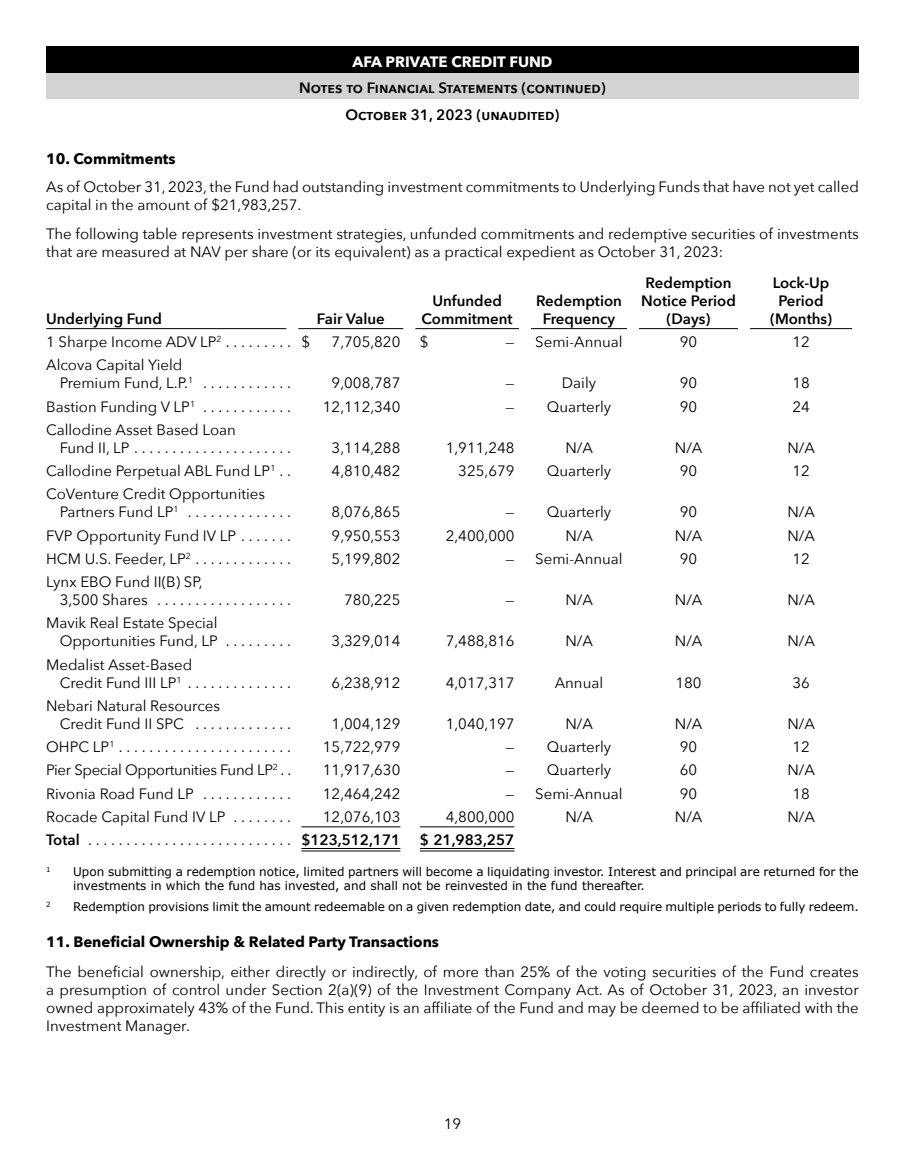
<style>
.page{position:relative;width:905px;height:1175px;background:#fff}
.page>*{position:absolute;margin:0;border:0;box-sizing:border-box;transform-origin:0 0}
.t1{font:15px/18px "Avenir Next";color:#000}
.t2{font:600 15px/18px "Avenir Next";color:#000;text-align:center}
.t3{font:700 15px "Avenir Next";color:#000}
.t4{font:15px "Avenir Next";letter-spacing:-.02em;color:#000}
.t5{font:700 15px "Avenir Next";color:#fff}
.t6{font:12px/14.4px "Verdana";color:#000}
.t7{font:7.05px "Verdana";color:#000}
.s1{font-weight:600}
</style>
<div class="page">
<div style="left:46px;top:46px;width:812px;height:27px;background:#000"></div>
<div style="left:46px;top:73px;width:812px;height:26px;background:#d1d3d4"></div>
<hr style="left:46px;top:328px;width:240px;height:1px;background:#000">
<hr style="left:298px;top:328px;width:105px;height:1px;background:#000">
<hr style="left:415px;top:328px;width:104px;height:1px;background:#000">
<hr style="left:531px;top:328px;width:96px;height:1px;background:#000">
<hr style="left:639px;top:328px;width:99px;height:1px;background:#000">
<hr style="left:750px;top:328px;width:102px;height:1px;background:#000">
<hr style="left:301px;top:826px;width:99px;height:1px;background:#000">
<hr style="left:420px;top:826px;width:94px;height:1px;background:#000">
<hr style="left:301px;top:848px;width:99px;height:1px;background:#000">
<hr style="left:301px;top:850px;width:99px;height:1px;background:#000">
<hr style="left:420px;top:848px;width:94px;height:1px;background:#000">
<hr style="left:420px;top:850px;width:94px;height:1px;background:#000">
<p class="t5" style="left:352px;top:49px;width:202px">AFA PRIVATE CREDIT FUND</p>
<p class="t2" style="left:299px;top:74px;width:308px;line-height:27px">Notes to Financial Statements (continued)<br>October 31, 2023 (unaudited)</p>
<p class="t3" style="left:46px;top:145px;width:131px">10. Commitments</p>
<p class="t1" style="left:46px;top:177px;width:814px">As of October 31, 2023, the Fund had outstanding investment commitments to Underlying Funds that have not yet called capital in the amount of $21,983,257.</p>
<p class="t1" style="left:46px;top:224px;width:814px">The following table represents investment strategies, unfunded commitments and redemptive securities of investments that are measured at NAV per share (or its equivalent) as a practical expedient as October 31, 2023:</p>
<p class="t2" style="left:46px;top:309px;width:117px">Underlying Fund</p>
<p class="t2" style="left:317px;top:309px;width:69px">Fair Value</p>
<p class="t2" style="left:421px;top:291px;width:93px">Unfunded<br>Commitment</p>
<p class="t2" style="left:536px;top:291px;width:87px">Redemption<br>Frequency</p>
<p class="t2" style="left:641px;top:273px;width:96px">Redemption<br>Notice Period (Days)</p>
<p class="t2" style="left:770px;top:273px;width:64px">Lock-Up<br>Period (Months)</p>
<p class="t1" style="left:46px;top:332px;width:265px">1 Sharpe Income ADV LP<sup>2</sup> . . . . . . . . $</p>
<p class="t1" style="left:331px;top:332px;width:70px">7,705,820</p>
<p class="t1" style="left:420px;top:332px;width:10px">$</p>
<p class="t1" style="left:505px;top:332px;width:119px">— Semi-Annual</p>
<p class="t1" style="left:679px;top:332px;width:19px">90</p>
<p class="t1" style="left:792px;top:332px;width:19px">12</p>
<p class="t1" style="left:60px;top:355px;width:225px;text-indent:-14px">Alcova Capital Yield<br>Premium Fund, L.P. <sup>1</sup> . . . . . . . . . . .</p>
<p class="t1" style="left:331px;top:373px;width:70px">9,008,787</p>
<p class="t1" style="left:505px;top:373px;width:10px">—</p>
<p class="t1" style="left:562px;top:373px;width:36px">Daily</p>
<p class="t1" style="left:679px;top:373px;width:19px">90</p>
<p class="t1" style="left:792px;top:373px;width:19px">18</p>
<p class="t1" style="left:46px;top:397px;width:239px">Bastion Funding V LP<sup>1</sup> . . . . . . . . . . .</p>
<p class="t1" style="left:323px;top:397px;width:79px">12,112,340</p>
<p class="t1" style="left:505px;top:397px;width:107px">— Quarterly</p>
<p class="t1" style="left:679px;top:397px;width:19px">90</p>
<p class="t1" style="left:792px;top:397px;width:19px">24</p>
<p class="t1" style="left:60px;top:420px;width:225px;text-indent:-13px">Callodine Asset Based Loan<br>Fund II, LP . . . . . . . . . . . . . . . . . . . .</p>
<p class="t1" style="left:331px;top:438px;width:70px">3,114,288</p>
<p class="t1" style="left:445px;top:438px;width:70px">1,911,248</p>
<p class="t1" style="left:565px;top:438px;width:29px">N/A</p>
<p class="t1" style="left:675px;top:438px;width:29px">N/A</p>
<p class="t1" style="left:787px;top:438px;width:29px">N/A</p>
<p class="t1" style="left:46px;top:461px;width:239px">Callodine Perpetual ABL Fund LP<sup>1</sup> .</p>
<p class="t1" style="left:331px;top:461px;width:70px">4,810,482</p>
<p class="t1" style="left:458px;top:461px;width:58px">325,679</p>
<p class="t1" style="left:546px;top:461px;width:66px">Quarterly</p>
<p class="t1" style="left:679px;top:461px;width:19px">90</p>
<p class="t1" style="left:792px;top:461px;width:19px">12</p>
<p class="t1" style="left:60px;top:484px;width:225px;text-indent:-14px">CoVenture Credit Opportunities<br>Partners Fund LP<sup>1</sup> . . . . . . . . . . . . .</p>
<p class="t1" style="left:331px;top:502px;width:70px">8,076,865</p>
<p class="t1" style="left:505px;top:502px;width:107px">— Quarterly</p>
<p class="t1" style="left:679px;top:502px;width:19px">90</p>
<p class="t1" style="left:787px;top:502px;width:29px">N/A</p>
<p class="t1" style="left:46px;top:526px;width:239px">FVP Opportunity Fund IV LP . . . . . .</p>
<p class="t1" style="left:331px;top:526px;width:70px">9,950,553</p>
<p class="t1" style="left:445px;top:526px;width:70px">2,400,000</p>
<p class="t1" style="left:565px;top:526px;width:29px">N/A</p>
<p class="t1" style="left:675px;top:526px;width:29px">N/A</p>
<p class="t1" style="left:787px;top:526px;width:29px">N/A</p>
<p class="t1" style="left:46px;top:549px;width:239px">HCM U.S. Feeder, LP<sup>2</sup> . . . . . . . . . . . .</p>
<p class="t1" style="left:331px;top:549px;width:70px">5,199,802</p>
<p class="t1" style="left:505px;top:549px;width:119px">— Semi-Annual</p>
<p class="t1" style="left:679px;top:549px;width:19px">90</p>
<p class="t1" style="left:792px;top:549px;width:19px">12</p>
<p class="t1" style="left:60px;top:572px;width:225px;text-indent:-14px">Lynx EBO Fund II(B) SP,<br>3,500 Shares . . . . . . . . . . . . . . . . .</p>
<p class="t1" style="left:344px;top:590px;width:58px">780,225</p>
<p class="t1" style="left:505px;top:590px;width:10px">—</p>
<p class="t1" style="left:565px;top:590px;width:29px">N/A</p>
<p class="t1" style="left:675px;top:590px;width:29px">N/A</p>
<p class="t1" style="left:787px;top:590px;width:29px">N/A</p>
<p class="t1" style="left:60px;top:613px;width:225px;text-indent:-14px">Mavik Real Estate Special<br>Opportunities Fund, LP . . . . . . . .</p>
<p class="t1" style="left:60px;top:655px;width:225px;text-indent:-13px">Medalist Asset-Based<br>Credit Fund III LP<sup>1</sup> . . . . . . . . . . . . .</p>
<p class="t1" style="left:60px;top:696px;width:225px;text-indent:-14px">Nebari Natural Resources<br>Credit Fund II SPC . . . . . . . . . . . .</p>
<p class="t1" style="left:331px;top:631px;width:70px">3,329,014</p>
<p class="t1" style="left:445px;top:631px;width:70px">7,488,816</p>
<p class="t1" style="left:565px;top:631px;width:29px">N/A</p>
<p class="t1" style="left:675px;top:631px;width:29px">N/A</p>
<p class="t1" style="left:787px;top:631px;width:29px">N/A</p>
<p class="t1" style="left:331px;top:673px;width:70px">6,238,912</p>
<p class="t1" style="left:445px;top:673px;width:70px">4,017,317</p>
<p class="t1" style="left:554px;top:673px;width:50px">Annual</p>
<p class="t1" style="left:675px;top:673px;width:28px">180</p>
<p class="t1" style="left:792px;top:673px;width:19px">36</p>
<p class="t1" style="left:331px;top:714px;width:70px">1,004,129</p>
<p class="t1" style="left:445px;top:714px;width:70px">1,040,197</p>
<p class="t1" style="left:565px;top:714px;width:29px">N/A</p>
<p class="t1" style="left:675px;top:714px;width:29px">N/A</p>
<p class="t1" style="left:787px;top:714px;width:29px">N/A</p>
<p class="t1" style="left:46px;top:737px;width:239px">OHPC LP<sup>1</sup> . . . . . . . . . . . . . . . . . . . . . .</p>
<p class="t1" style="left:323px;top:737px;width:79px">15,722,979</p>
<p class="t1" style="left:505px;top:737px;width:107px">— Quarterly</p>
<p class="t1" style="left:679px;top:737px;width:19px">90</p>
<p class="t1" style="left:792px;top:737px;width:19px">12</p>
<p class="t4" style="left:46px;top:757px;width:239px">Pier Special Opportunities Fund LP<sup>2</sup> .</p>
<p class="t1" style="left:323px;top:760px;width:79px">11,917,630</p>
<p class="t1" style="left:505px;top:760px;width:107px">— Quarterly</p>
<p class="t1" style="left:679px;top:760px;width:19px">60</p>
<p class="t1" style="left:787px;top:760px;width:29px">N/A</p>
<p class="t1" style="left:46px;top:784px;width:239px">Rivonia Road Fund LP . . . . . . . . . . .</p>
<p class="t1" style="left:323px;top:784px;width:79px">12,464,242</p>
<p class="t1" style="left:505px;top:784px;width:119px">— Semi-Annual</p>
<p class="t1" style="left:679px;top:784px;width:19px">90</p>
<p class="t1" style="left:792px;top:784px;width:19px">18</p>
<p class="t1" style="left:46px;top:807px;width:239px">Rocade Capital Fund IV LP . . . . . . .</p>
<p class="t1" style="left:323px;top:807px;width:79px">12,076,103</p>
<p class="t1" style="left:445px;top:807px;width:70px">4,800,000</p>
<p class="t1" style="left:565px;top:807px;width:29px">N/A</p>
<p class="t1" style="left:675px;top:807px;width:29px">N/A</p>
<p class="t1" style="left:787px;top:807px;width:29px">N/A</p>
<p class="t1" style="left:46px;top:830px;width:355px"><span class="s1">Total</span> . . . . . . . . . . . . . . . . . . . . . . . . . . <span class="s1">$123,512,171</span></p>
<p class="t2" style="left:420px;top:830px;width:96px">$ 21,983,257</p>
<p class="t7" style="left:46px;top:864px;width:6px">1</p>
<p class="t6" style="left:73px;top:864px;width:787px">Upon submitting a redemption notice, limited partners will become a liquidating investor. Interest and principal are returned for the investments in which the fund has invested, and shall not be reinvested in the fund thereafter.</p>
<p class="t7" style="left:46px;top:899px;width:6px">2</p>
<p class="t6" style="left:73px;top:899px;width:787px">Redemption provisions limit the amount redeemable on a given redemption date, and could require multiple periods to fully redeem.</p>
<p class="t3" style="left:46px;top:928px;width:394px">11. Beneficial Ownership &amp; Related Party Transactions</p>
<p class="t1" style="left:46px;top:961px;width:814px;text-align:justify">The beneficial ownership, either directly or indirectly, of more than 25% of the voting securities of the Fund creates a presumption of control under Section 2(a)(9) of the Investment Company Act. As of October 31, 2023, an investor owned approximately 43% of the Fund. This entity is an affiliate of the Fund and may be deemed to be affiliated with the Investment Manager.</p>
<p class="t1" style="left:444px;top:1113px;width:19px">19</p>
</div>
